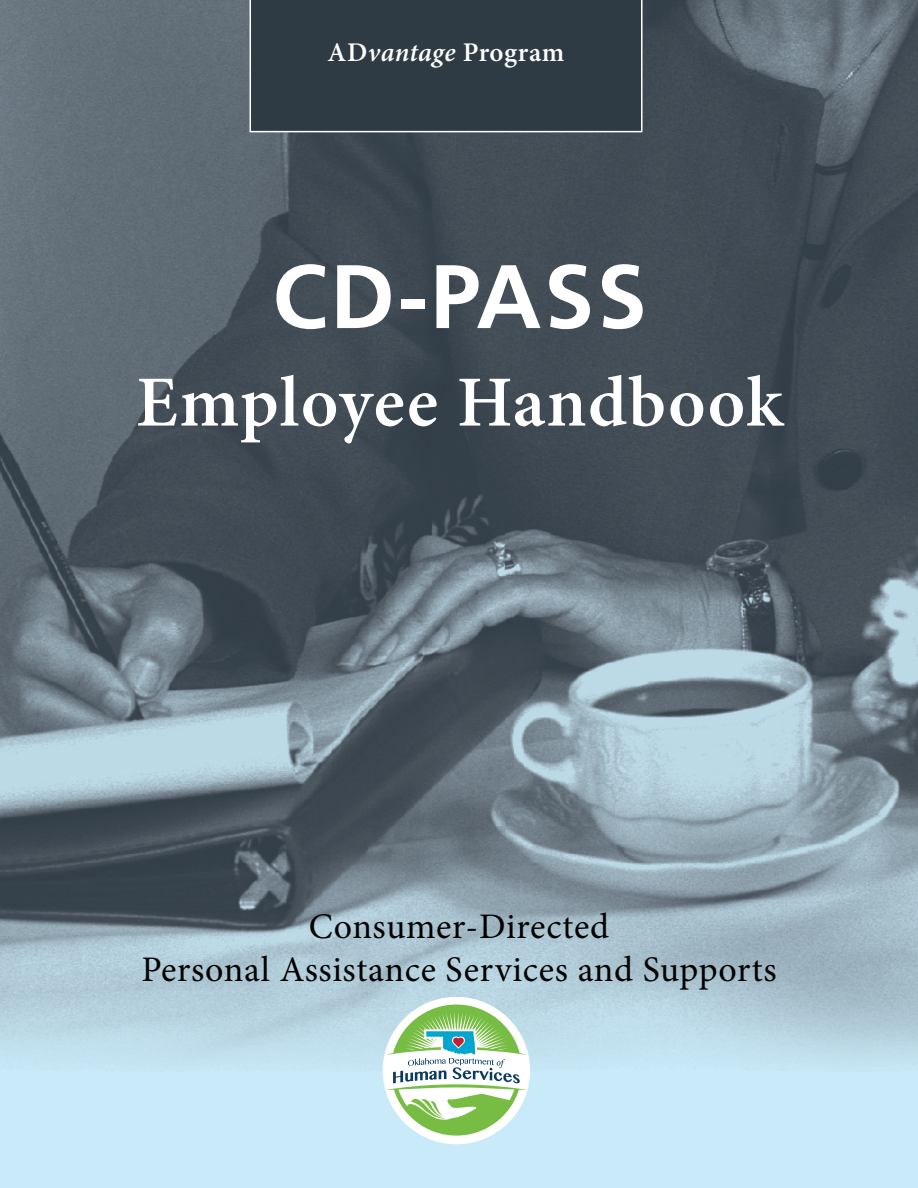
<style>
.page{position:relative;width:918px;height:1188px;background:#fff}
.page>*{position:absolute;margin:0;border:0;box-sizing:border-box;transform-origin:0 0}
.t1{font:700 90px "Frutiger";letter-spacing:.03em;color:#fff}
.t2{font:600 72px "Minion Pro";letter-spacing:.015em;color:#fff}
.t3{font:36px/43.2px "Minion Pro";letter-spacing:.02em;color:#000;text-align:center}
.t4{font:600 27px "Minion Pro";letter-spacing:.02em;color:#fff}
.s1{font-style:italic}
</style>
<div class="page">
<img style="left:0;top:0;width:918px;height:1188px">
<div style="left:250px;top:0;width:393px;height:132px;background:#2e3b45"></div>
<div style="left:383px;top:997px;width:147px;height:147px;background:#fff;border-radius:50%"></div>
<svg style="left:386px;top:1005px;width:141px;height:131px"></svg>
<h3 class="t4" style="left:328px;top:34px;width:238px">AD<span class="s1">vantage</span> Program</h3>
<h1 class="t1" style="left:272px;top:244px;width:376px">CD-PASS</h1>
<h1 class="t2" style="left:136px;top:353px;width:648px">Employee Handbook</h1>
<p class="t3" style="left:141px;top:905px;width:637px">Consumer-Directed<br>Personal Assistance Services and Supports</p>
</div>
